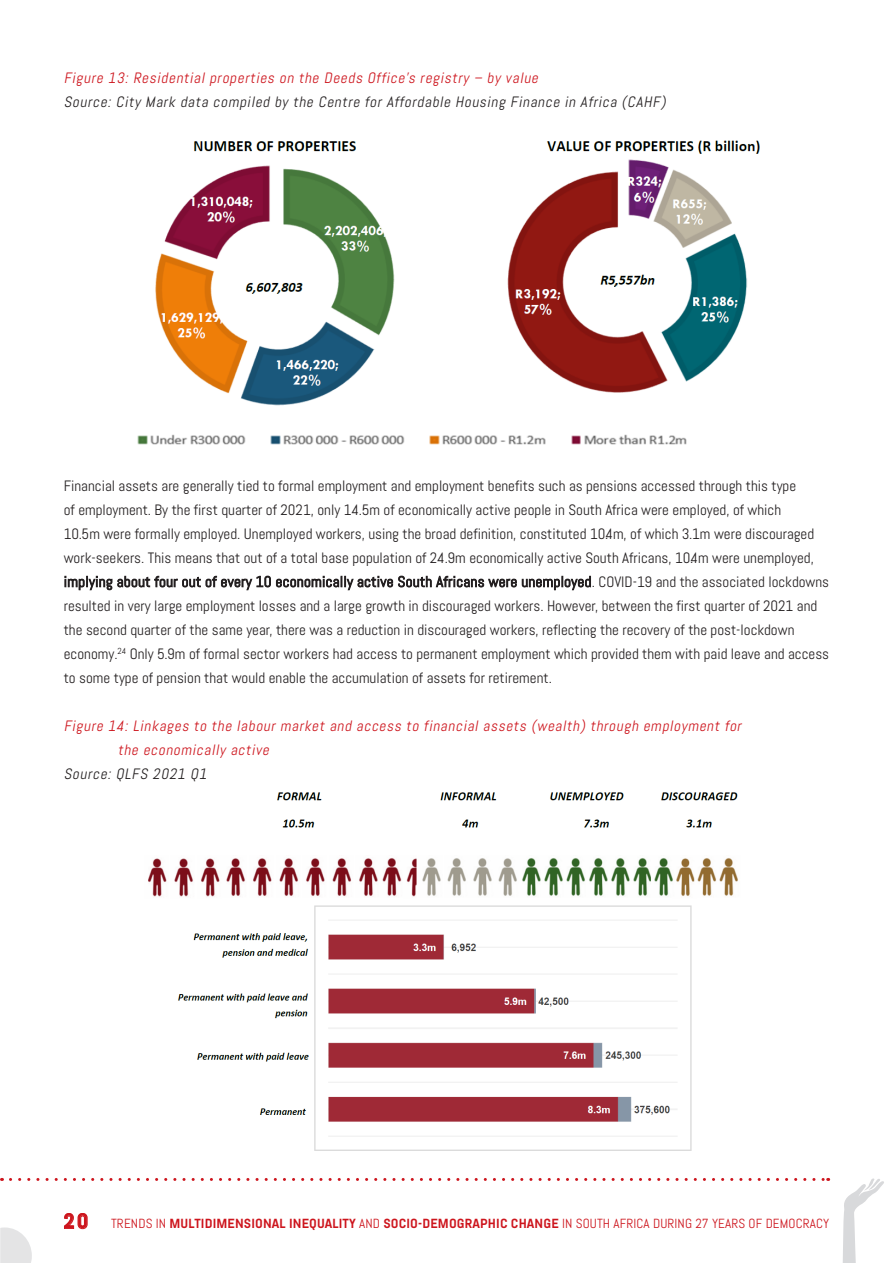
<style>
.page{position:relative;width:893px;height:1263px;background:#fff}
.page>*{position:absolute;margin:0;border:0;box-sizing:border-box;transform-origin:0 0}
.Caption_ISI{font:15px/24px "Abel";color:#231f20}
.Caption_ISI-2{font:italic 15px/24px "Abel";color:#cd151d}
.SOURCE_ISI{font:italic 15px "Abel";color:#231f20}
.t1{font:700 13.2px "Abel Pro";letter-spacing:.01em;color:#cd151d}
.s1{font-size:21px}
.s2{font-weight:400}
</style>
<div class="page">
<svg style="left:10px;top:1178px;width:819px;height:3px"></svg>
<svg style="left:843px;top:1178px;width:41px;height:85px"></svg>
<svg style="left:0;top:1227px;width:32px;height:36px"></svg>
<img style="left:148px;top:792px;width:590px;height:359px">
<img style="left:137px;top:140px;width:623px;height:305px">
<svg style="left:614px;top:283px;width:4px;height:4px"></svg>
<p class="Caption_ISI-2" style="left:64px;top:66px;width:479px">Figure 13: Residential properties on the Deeds Office’s registry – by value</p>
<p class="SOURCE_ISI" style="left:64px;top:92px;width:607px">Source: City Mark data compiled by the Centre for Affordable Housing Finance in Africa (CAHF)</p>
<p class="Caption_ISI" style="left:64px;top:474px;width:767px">Financial assets are generally tied to formal employment and employment benefits such as pensions accessed through this type<br>of employment. By the first quarter of 2021, only 14.5m of economically active people in South Africa were employed, of which<br>10.5m were formally employed. Unemployed workers, using the broad definition, constituted 10.4m, of which 3.1m were discouraged work-seekers. This means that out of a total base population of 24.9m economically active South Africans, 10.4m were unemployed, implying about four out of every 10 economically active South Africans were unemployed. COVID-19 and the associated lockdowns resulted in very large employment losses and a large growth in discouraged workers. However, between the first quarter of 2021 and the second quarter of the same year, there was a reduction in discouraged workers, reflecting the recovery of the post-lockdown economy.<sup>24</sup> Only 5.9m of formal sector workers had access to permanent employment which provided them with paid leave and access to some type of pension that would enable the accumulation of assets for retirement.</p>
<p class="Caption_ISI-2" style="left:118px;top:714px;width:628px;text-indent:-54px">Figure 14: Linkages to the labour market and access to financial assets (wealth) through employment for the economically active</p>
<p class="SOURCE_ISI" style="left:64px;top:764px;width:148px">Source: QLFS 2021 Q1</p>
<p class="t1" style="left:64px;top:1215px;width:767px"><span class="s1">20</span> <span class="s2">TRENDS IN</span> MULTIDIMENSIONAL INEQUALITY <span class="s2">AND</span> SOCIO-DEMOGRAPHIC CHANGE <span class="s2">IN SOUTH AFRICA DURING 27 YEARS OF DEMOCRACY</span></p>
</div>
